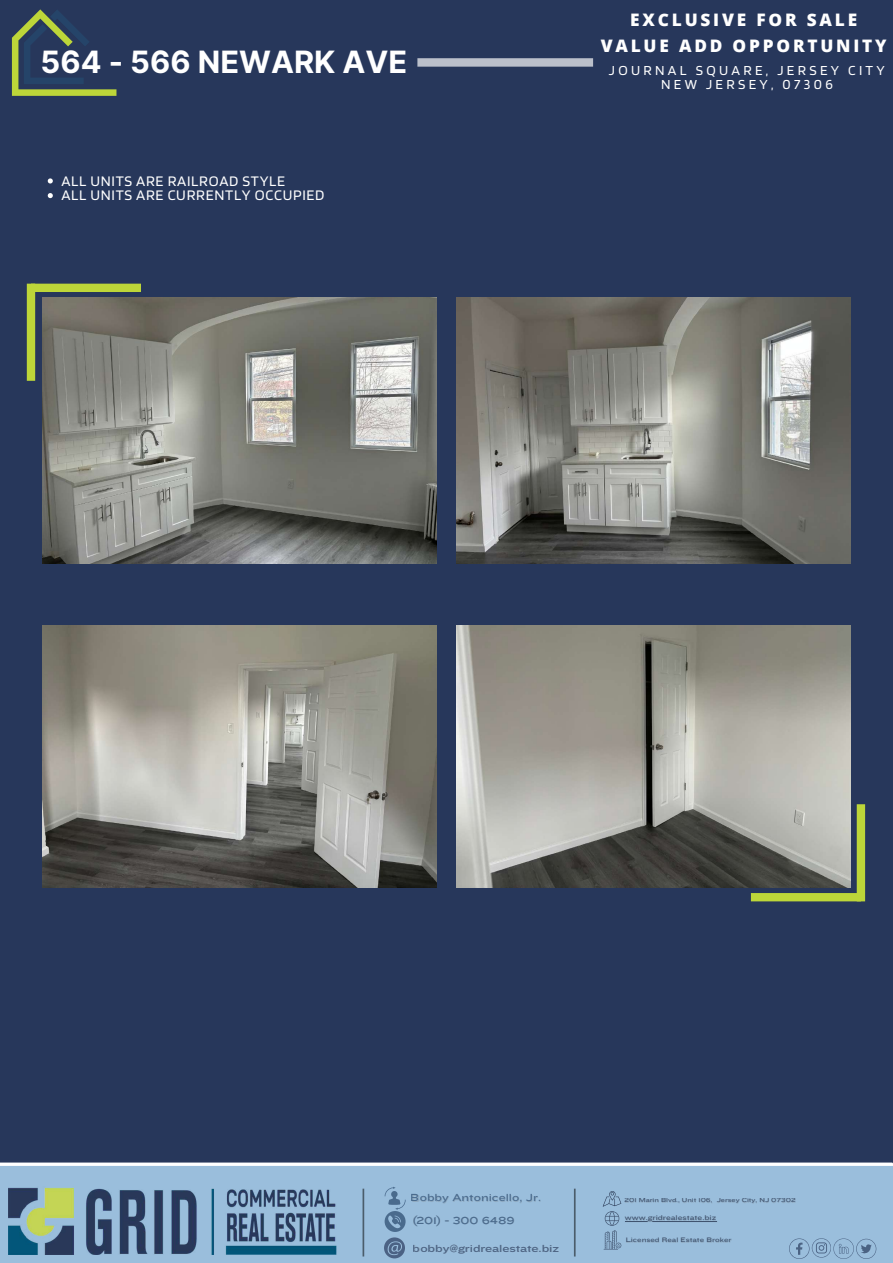
<style>
.page{position:relative;width:893px;height:1263px;background:#27375b}
.page>*{position:absolute;margin:0;border:0;box-sizing:border-box;transform-origin:0 0}
.t1{font:700 30.75px "Inter";color:#fff}
.t2{font:800 17.25px/25.3px "Open Sans";letter-spacing:.165em;color:#fff;text-align:center}
.t3{font:15.3px/14.6px "Blinker";letter-spacing:.045em;color:#fff}
.t4{font:14.4px/14.1px "Blinker";letter-spacing:.23em;color:#fff;text-align:center}
.t5{font:10.65px "Knockout 34";color:#26385a}
.t6{font:10.65px "Knockout 34";color:#254469}
.t7{font:10.5px "Knockout 34";color:#254469}
.t8{font:7.2px "Knockout 34";color:#15213c}
.t9{font:6.75px "Knockout 34";color:#15213c}
.t10{font:6.23px "Knockout 34";color:#15213c}
</style>
<div class="page">
<img style="left:42px;top:298px;width:394px;height:266px">
<svg style="left:12px;top:9px;width:104px;height:87px"></svg>
<div style="left:417px;top:58px;width:176px;height:9px;background:#bbc0cb"></div>
<svg style="left:0;top:1162px;width:893px;height:4px;background:#dee1e7"></svg>
<div style="left:0;top:1166px;width:893px;height:97px;background:#9abedc"></div>
<img style="left:8px;top:1187px;width:329px;height:68px">
<svg style="left:384px;top:1187px;width:21px;height:71px"></svg>
<hr style="left:574px;top:1188px;width:1px;height:68px;background:#000">
<hr style="left:362px;top:1188px;width:2px;height:68px;background:#000">
<svg style="left:789px;top:1238px;width:87px;height:21px"></svg>
<svg style="left:603px;top:1191px;width:18px;height:58px"></svg>
<hr style="left:625px;top:1221px;width:91px;height:1px;background:#15213c">
<img style="left:457px;top:298px;width:394px;height:266px">
<img style="left:42px;top:625px;width:394px;height:262px">
<img style="left:457px;top:625px;width:394px;height:262px">
<div style="left:751px;top:893px;width:110px;height:8px;background:#bdd639"></div>
<div style="left:856px;top:804px;width:9px;height:97px;background:#bdd639"></div>
<div style="left:31px;top:284px;width:110px;height:8px;background:#bdd639"></div>
<div style="left:27px;top:284px;width:8px;height:97px;background:#bdd639"></div>
<svg style="left:48px;top:178px;width:5px;height:5px"></svg>
<svg style="left:48px;top:193px;width:5px;height:5px"></svg>
<h1 class="t1" style="left:41px;top:43px;width:368px">564 - 566 NEWARK AVE</h1>
<p class="t3" style="left:61px;top:173px;width:265px">ALL UNITS ARE RAILROAD STYLE<br>ALL UNITS ARE CURRENTLY OCCUPIED</p>
<p class="t2" style="left:601px;top:7px;width:287px">EXCLUSIVE FOR SALE<br>VALUE ADD OPPORTUNITY</p>
<p class="t4" style="left:609px;top:63px;width:277px">JOURNAL SQUARE, JERSEY CITY<br>NEW JERSEY, 07306</p>
<p class="t6" style="left:411px;top:1191px;width:132px">Bobby Antonicello, Jr.</p>
<p class="t7" style="left:412px;top:1214px;width:104px">(201) - 300 6489</p>
<p class="t5" style="left:413px;top:1241px;width:148px">bobby@gridrealestate.biz</p>
<p class="t10" style="left:624px;top:1196px;width:173px">201 Marin Blvd., Unit 106, Jersey City, NJ 07302</p>
<p class="t8" style="left:625px;top:1213px;width:93px">www.gridrealestate.biz</p>
<p class="t9" style="left:625px;top:1236px;width:107px">Licensed Real Estate Broker</p>
</div>
